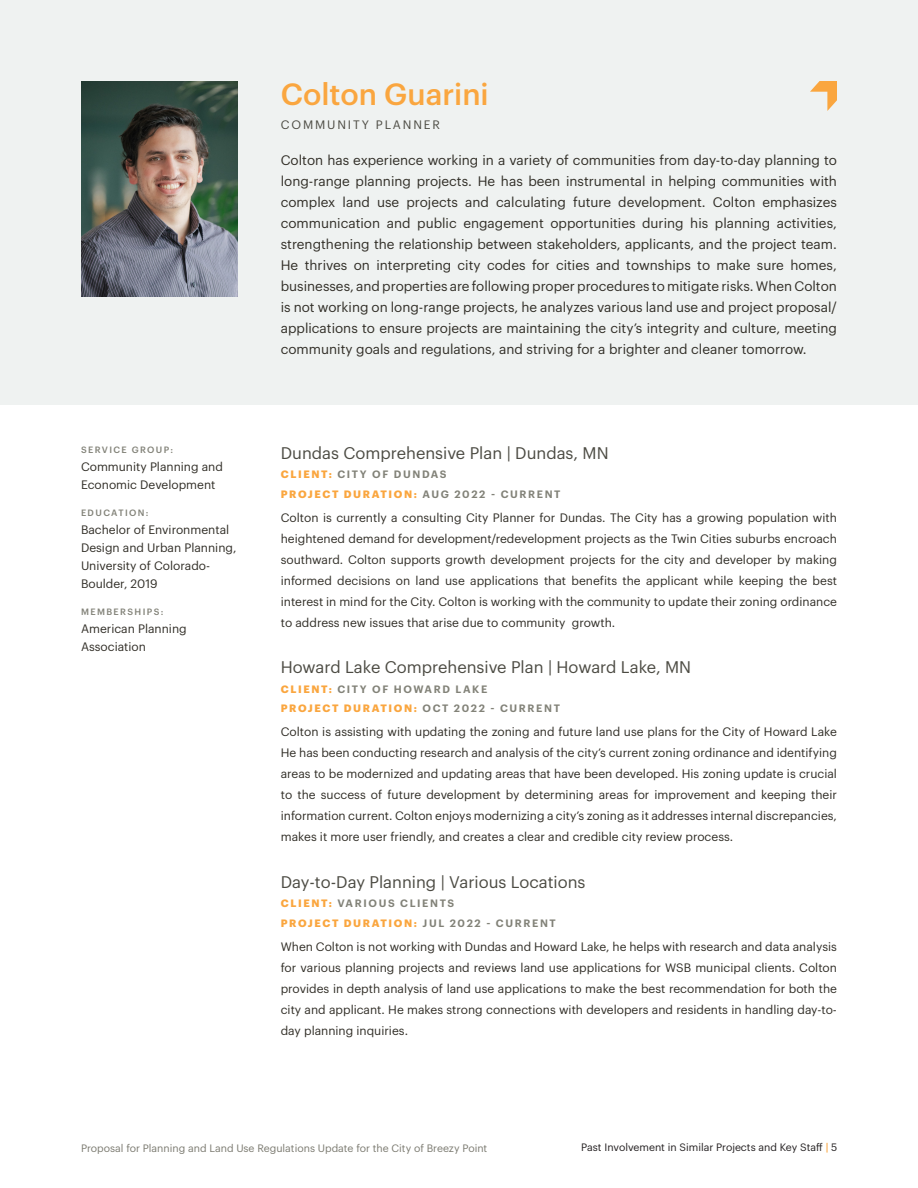
<style>
.page{position:relative;width:918px;height:1188px;background:#fff}
.page>*{position:absolute;margin:0;border:0;box-sizing:border-box;transform-origin:0 0}
.resume-name{font:500 30px "Graphik";color:#faa63f}
.bio-project-name{font:16.5px "Graphik";color:#4c4b43}
.intro-body-text{font:13.5px/21px "Graphik";color:#312e27;text-align:justify}
.body-text-resume{font:12px/21px "Graphik";color:#312e27;text-align:justify}
.resume-detail-text{font:12px/18px "Graphik";color:#312e27}
.resume-job-title{font:12px "Graphik";letter-spacing:.155em;color:#4c4b43}
.resume-client-duration{font:700 10.5px "Graphik";letter-spacing:.155em;color:#faa63f}
.t1{font:10.5px "Graphik";color:#7b7a70}
.resume-client-duration-2{font:600 10.5px "Graphik";letter-spacing:.155em;color:#828278}
.t2{font:10.5px "Graphik";color:#231f20}
.resume-detail-title{font:500 9px "Graphik";letter-spacing:.155em;color:#828278}
.s1{font-weight:700;color:#faa63f}
.s2{font-weight:600;color:#828278}
.s3{font-weight:500;color:#faa63f}
</style>
<div class="page">
<div style="left:0;top:0;width:918px;height:405px;background:#eff2f1"></div>
<img style="left:81px;top:81px;width:157px;height:216px">
<svg style="left:810px;top:81px;width:27px;height:30px"></svg>
<p class="resume-detail-title" style="left:81px;top:443px;width:94px">SERVICE GROUP:</p>
<p class="resume-detail-text" style="left:81px;top:456px;width:143px">Community Planning and<br>Economic Development</p>
<p class="resume-detail-title" style="left:81px;top:506px;width:69px">EDUCATION:</p>
<p class="resume-detail-text" style="left:81px;top:519px;width:157px">Bachelor of Environmental<br>Design and Urban Planning,<br>University of Colorado-<br>Boulder, 2019</p>
<p class="resume-detail-title" style="left:81px;top:605px;width:84px">MEMBERSHIPS:</p>
<p class="resume-detail-text" style="left:81px;top:618px;width:107px">American Planning<br>Association</p>
<p class="resume-name" style="left:281px;top:72px;width:209px">Colton Guarini</p>
<p class="resume-job-title" style="left:281px;top:116px;width:161px">COMMUNITY PLANNER</p>
<p class="intro-body-text" style="left:281px;top:149px;width:558px">Colton has experience working in a variety of communities from day-to-day planning to long-range planning projects. He has been instrumental in helping communities with complex land use projects and calculating future development. Colton emphasizes communication and public engagement opportunities during his planning activities, strengthening the relationship between stakeholders, applicants, and the project team.<br>He thrives on interpreting city codes for cities and townships to make sure homes, businesses, and properties are following proper procedures to mitigate risks. When Colton is not working on long-range projects, he analyzes various land use and project proposal/ applications to ensure projects are maintaining the city’s integrity and culture, meeting community goals and regulations, and striving for a brighter and cleaner tomorrow.</p>
<p class="bio-project-name" style="left:281px;top:440px;width:329px">Dundas Comprehensive Plan | Dundas, MN</p>
<p class="resume-client-duration-2" style="left:281px;top:467px;width:167px"><span class="s1">CLIENT:</span> CITY OF DUNDAS</p>
<p class="resume-client-duration" style="left:281px;top:486px;width:281px">PROJECT DURATION: <span class="s2">AUG 2022 - CURRENT</span></p>
<p class="body-text-resume" style="left:281px;top:506px;width:558px">Colton is currently a consulting City Planner for Dundas. The City has a growing population with heightened demand for development/redevelopment projects as the Twin Cities suburbs encroach southward. Colton supports growth development projects for the city and developer by making informed decisions on land use applications that benefits the applicant while keeping the best interest in mind for the City. Colton is working with the community to update their zoning ordinance to address new issues that arise due to community growth.</p>
<p class="bio-project-name" style="left:281px;top:655px;width:412px">Howard Lake Comprehensive Plan | Howard Lake, MN</p>
<p class="resume-client-duration-2" style="left:281px;top:681px;width:208px"><span class="s1">CLIENT:</span> CITY OF HOWARD LAKE</p>
<p class="resume-client-duration" style="left:281px;top:700px;width:281px">PROJECT DURATION: <span class="s2">OCT 2022 - CURRENT</span></p>
<p class="body-text-resume" style="left:281px;top:721px;width:558px">Colton is assisting with updating the zoning and future land use plans for the City of Howard Lake He has been conducting research and analysis of the city’s current zoning ordinance and identifying areas to be modernized and updating areas that have been developed. His zoning update is crucial to the success of future development by determining areas for improvement and keeping their information current. Colton enjoys modernizing a city’s zoning as it addresses internal discrepancies, makes it more user friendly, and creates a clear and credible city review process.</p>
<p class="bio-project-name" style="left:281px;top:869px;width:306px">Day-to-Day Planning | Various Locations</p>
<p class="resume-client-duration-2" style="left:281px;top:896px;width:175px"><span class="s1">CLIENT:</span> VARIOUS CLIENTS</p>
<p class="resume-client-duration" style="left:281px;top:915px;width:277px">PROJECT DURATION: <span class="s2">JUL 2022 - CURRENT</span></p>
<p class="body-text-resume" style="left:281px;top:935px;width:558px">When Colton is not working with Dundas and Howard Lake, he helps with research and data analysis for various planning projects and reviews land use applications for WSB municipal clients. Colton provides in depth analysis of land use applications to make the best recommendation for both the city and applicant. He makes strong connections with developers and residents in handling day-to&shy;day planning inquiries.</p>
<p class="t1" style="left:81px;top:1140px;width:408px">Proposal for Planning and Land Use Regulations Update for the City of Breezy Point</p>
<p class="t2" style="left:581px;top:1140px;width:258px">Past Involvement in Similar Projects and Key Staff <span class="s3">|</span> 5</p>
</div>
